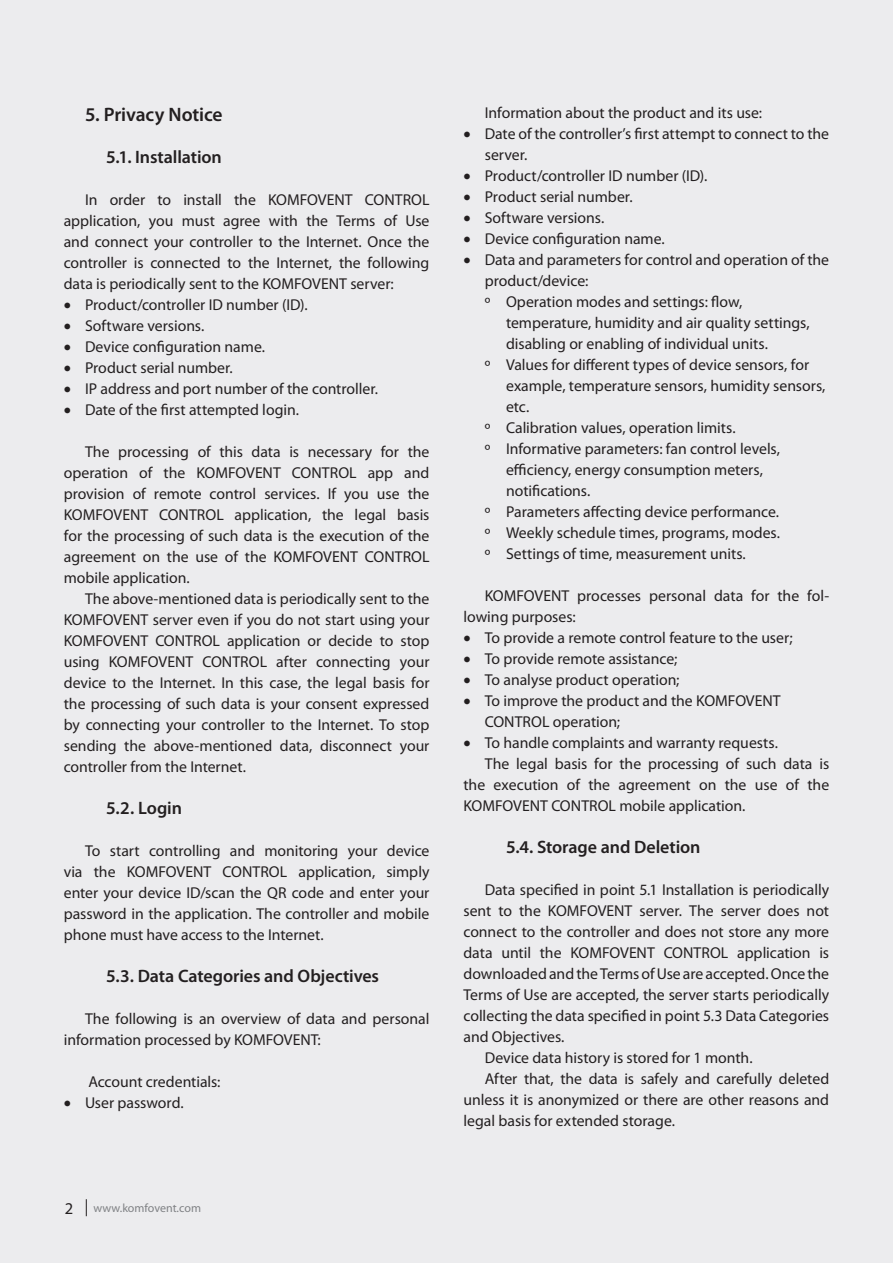
<style>
.page{position:relative;width:893px;height:1263px;background:#ececee}
.page>*{position:absolute;margin:0;border:0;box-sizing:border-box;transform-origin:0 0}
.Antraštė_2{font:600 19.5px "Myriad Pro";letter-spacing:-.005em;color:#231f20}
.Antraštė_3{font:600 18px "Myriad Pro";letter-spacing:-.005em;color:#231f20}
.Tekstas_EN{font:15.75px/21px "Myriad Pro";color:#231f20}
.t1{font:12px "Myriad Pro";color:#808285}
.s1{font-size:16.5px;color:#231f20}
</style>
<div class="page">
<svg style="left:86px;top:1199px;width:1px;height:17px"></svg>
<p class="Antraštė_2" style="left:85px;top:102px;width:139px">5. Privacy Notice</p>
<p class="Antraštė_3" style="left:106px;top:145px;width:117px">5.1. Installation</p>
<p class="Tekstas_EN" style="left:64px;top:189px;width:367px;text-align:justify;text-indent:21px">In order to install the KOMFOVENT CONTROL application, you must agree with the Terms of Use and connect your controller to the Internet. Once the controller is connected to the Internet, the following data is periodically sent to the KOMFOVENT server:</p>
<p class="Tekstas_EN" style="left:64px;top:294px;width:245px">• Product/controller ID number (ID).</p>
<p class="Tekstas_EN" style="left:64px;top:315px;width:142px">• Software versions.</p>
<p class="Tekstas_EN" style="left:64px;top:336px;width:203px">• Device configuration name.</p>
<p class="Tekstas_EN" style="left:64px;top:357px;width:171px">• Product serial number.</p>
<p class="Tekstas_EN" style="left:64px;top:378px;width:316px">• IP address and port number of the controller.</p>
<p class="Tekstas_EN" style="left:64px;top:399px;width:237px">• Date of the first attempted login.</p>
<p class="Tekstas_EN" style="left:64px;top:441px;width:367px;text-align:justify;text-indent:21px">The processing of this data is necessary for the operation of the KOMFOVENT CONTROL app and provision of remote control services. If you use the KOMFOVENT CONTROL application, the legal basis for the processing of such data is the execution of the agreement on the use of the KOMFOVENT CONTROL mobile application.</p>
<p class="Tekstas_EN" style="left:64px;top:588px;width:367px;text-align:justify;text-indent:21px">The above-mentioned data is periodically sent to the KOMFOVENT server even if you do not start using your KOMFOVENT CONTROL application or decide to stop using KOMFOVENT CONTROL after connecting your device to the Internet. In this case, the legal basis for the processing of such data is your consent expressed by connecting your controller to the Internet. To stop sending the above-mentioned data, disconnect your controller from the Internet.</p>
<p class="Antraštė_3" style="left:106px;top:796px;width:77px">5.2. Login</p>
<p class="Tekstas_EN" style="left:64px;top:840px;width:367px;text-align:justify;text-indent:21px">To start controlling and monitoring your device via the KOMFOVENT CONTROL application, simply enter your device ID/scan the QR code and enter your password in the application. The controller and mobile phone must have access to the Internet.</p>
<p class="Antraštė_3" style="left:106px;top:964px;width:274px">5.3. Data Categories and Objectives</p>
<p class="Tekstas_EN" style="left:64px;top:1008px;width:367px;text-indent:21px">The following is an overview of data and personal information processed by KOMFOVENT:</p>
<p class="Tekstas_EN" style="left:88px;top:1071px;width:134px">Account credentials:</p>
<p class="Tekstas_EN" style="left:64px;top:1092px;width:122px">• User password.</p>
<p class="t1" style="left:65px;top:1201px;width:138px"><span class="s1">2</span> www.komfovent.com</p>
<p class="Tekstas_EN" style="left:485px;top:102px;width:279px">Information about the product and its use:</p>
<p class="Tekstas_EN" style="left:485px;top:123px;width:346px;text-indent:-21px">• Date of the controller’s first attempt to connect to the server.</p>
<p class="Tekstas_EN" style="left:463px;top:165px;width:245px">• Product/controller ID number (ID).</p>
<p class="Tekstas_EN" style="left:463px;top:186px;width:171px">• Product serial number.</p>
<p class="Tekstas_EN" style="left:463px;top:207px;width:142px">• Software versions.</p>
<p class="Tekstas_EN" style="left:463px;top:228px;width:203px">• Device configuration name.</p>
<p class="Tekstas_EN" style="left:485px;top:249px;width:346px;text-indent:-21px">• Data and parameters for control and operation of the product/device:</p>
<p class="Tekstas_EN" style="left:506px;top:291px;width:305px;text-indent:-21px">º Operation modes and settings: flow, temperature, humidity and air quality settings, disabling or enabling of individual units.</p>
<p class="Tekstas_EN" style="left:506px;top:354px;width:321px;text-indent:-21px">º Values for different types of device sensors, for example, temperature sensors, humidity sensors, etc.</p>
<p class="Tekstas_EN" style="left:485px;top:417px;width:252px">º Calibration values, operation limits.</p>
<p class="Tekstas_EN" style="left:506px;top:438px;width:276px;text-indent:-21px">º Informative parameters: fan control levels, efficiency, energy consumption meters, notifications.</p>
<p class="Tekstas_EN" style="left:485px;top:501px;width:296px">º Parameters affecting device performance.</p>
<p class="Tekstas_EN" style="left:485px;top:522px;width:297px">º Weekly schedule times, programs, modes.</p>
<p class="Tekstas_EN" style="left:485px;top:543px;width:263px">º Settings of time, measurement units.</p>
<p class="Tekstas_EN" style="left:463px;top:585px;width:367px;text-indent:21px">KOMFOVENT processes personal data for the fol&shy;lowing purposes:</p>
<p class="Tekstas_EN" style="left:463px;top:627px;width:331px">• To provide a remote control feature to the user;</p>
<p class="Tekstas_EN" style="left:463px;top:648px;width:215px">• To provide remote assistance;</p>
<p class="Tekstas_EN" style="left:463px;top:669px;width:217px">• To analyse product operation;</p>
<p class="Tekstas_EN" style="left:485px;top:690px;width:297px;text-indent:-21px">• To improve the product and the KOMFOVENT<br>CONTROL operation;</p>
<p class="Tekstas_EN" style="left:463px;top:732px;width:316px">• To handle complaints and warranty requests.</p>
<p class="Tekstas_EN" style="left:463px;top:753px;width:367px;text-align:justify;text-indent:21px">The legal basis for the processing of such data is the execution of the agreement on the use of the KOMFOVENT CONTROL mobile application.</p>
<p class="Antraštė_3" style="left:506px;top:836px;width:196px">5.4. Storage and Deletion</p>
<p class="Tekstas_EN" style="left:463px;top:879px;width:367px;text-align:justify;text-indent:21px">Data specified in point 5.1 Installation is periodically sent to the KOMFOVENT server. The server does not connect to the controller and does not store any more data until the KOMFOVENT CONTROL application is downloaded and the Terms of Use are accepted. Once the Terms of Use are accepted, the server starts periodically collecting the data specified in point 5.3 Data Categories and Objectives.</p>
<p class="Tekstas_EN" style="left:485px;top:1047px;width:269px">Device data history is stored for 1 month.</p>
<p class="Tekstas_EN" style="left:463px;top:1068px;width:367px;text-align:justify;text-indent:21px">After that, the data is safely and carefully deleted unless it is anonymized or there are other reasons and legal basis for extended storage.</p>
</div>
